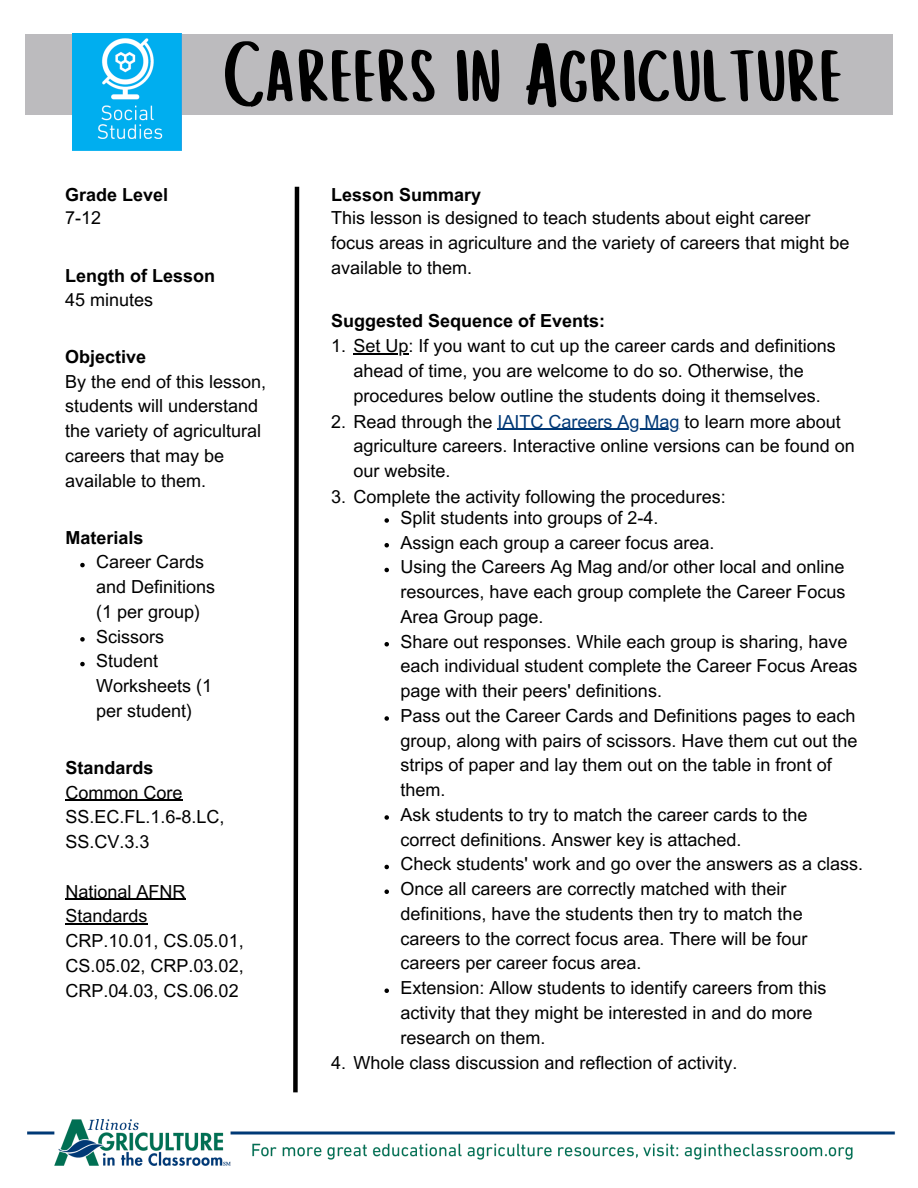
<style>
.page{position:relative;width:918px;height:1188px;background:#fff}
.page>*{position:absolute;margin:0;border:0;box-sizing:border-box;transform-origin:0 0}
.t1{font:90px "Cup Cakes";letter-spacing:-.2em;color:#000}
.t2{font:18px/24.8px "Arial MT Pro";color:#000}
.t3{font:700 18px "Arial MT Pro";color:#000}
.s1{color:#003876}
</style>
<div class="page">
<div style="left:25px;top:34px;width:868px;height:81px;background:#bcbbbe"></div>
<img style="left:73px;top:34px;width:109px;height:117px">
<img style="left:27px;top:1119px;width:868px;height:47px">
<svg style="left:293px;top:186px;width:7px;height:907px"></svg>
<hr style="left:66px;top:800px;width:117px;height:1px;background:#000">
<hr style="left:66px;top:899px;width:120px;height:1px;background:#000">
<hr style="left:66px;top:923px;width:82px;height:2px;background:#000">
<hr style="left:354px;top:354px;width:55px;height:1px;background:#000">
<hr style="left:498px;top:429px;width:182px;height:1px;background:#003876">
<svg style="left:384px;top:518px;width:5px;height:5px"></svg>
<svg style="left:384px;top:543px;width:5px;height:4px"></svg>
<svg style="left:384px;top:568px;width:5px;height:4px"></svg>
<svg style="left:384px;top:642px;width:5px;height:4px"></svg>
<svg style="left:384px;top:716px;width:5px;height:5px"></svg>
<svg style="left:384px;top:815px;width:5px;height:5px"></svg>
<svg style="left:384px;top:865px;width:5px;height:4px"></svg>
<svg style="left:384px;top:889px;width:5px;height:5px"></svg>
<svg style="left:384px;top:988px;width:5px;height:5px"></svg>
<svg style="left:80px;top:563px;width:5px;height:4px"></svg>
<svg style="left:80px;top:637px;width:5px;height:5px"></svg>
<svg style="left:80px;top:662px;width:5px;height:4px"></svg>
<h1 class="t1" style="left:225px;top:17px;width:640px">Careers in Agriculture</h1>
<p class="t3" style="left:65px;top:187px;width:105px">Grade Level</p>
<p class="t2" style="left:65px;top:208px;width:38px">7-12</p>
<p class="t3" style="left:65px;top:269px;width:152px">Length of Lesson</p>
<p class="t2" style="left:65px;top:290px;width:90px">45 minutes</p>
<p class="t3" style="left:65px;top:350px;width:83px">Objective</p>
<p class="t2" style="left:65px;top:371px;width:203px">By the end of this lesson, students will understand the variety of agricultural careers that may be available to them.</p>
<p class="t3" style="left:66px;top:531px;width:80px">Materials</p>
<p class="t2" style="left:96px;top:552px;width:121px">Career Cards and Definitions (1 per group)<br>Scissors<br>Student<br>Worksheets (1 per student)</p>
<p class="t3" style="left:66px;top:761px;width:90px">Standards</p>
<p class="t2" style="left:66px;top:782px;width:161px">Common Core<br>SS.EC.FL.1.6-8.LC,<br>SS.CV.3.3</p>
<p class="t2" style="left:66px;top:881px;width:180px">National AFNR<br>Standards<br>CRP.10.01, CS.05.01,<br>CS.05.02, CRP.03.02,<br>CRP.04.03, CS.06.02</p>
<p class="t3" style="left:331px;top:187px;width:152px">Lesson Summary</p>
<p class="t2" style="left:331px;top:208px;width:520px">This lesson is designed to teach students about eight career focus areas in agriculture and the variety of careers that might be available to them.</p>
<p class="t3" style="left:331px;top:314px;width:276px">Suggested Sequence of Events:</p>
<p class="t2" style="left:331px;top:336px;width:506px;text-align:center">1. Set Up: If you want to cut up the career cards and definitions ahead of time, you are welcome to do so. Otherwise, the procedures below outline the students doing it themselves.</p>
<p class="t2" style="left:354px;top:411px;width:503px;text-indent:-22px">2. Read through the <span class="s1">IAITC Careers Ag Mag</span> to learn more about agriculture careers. Interactive online versions can be found on our website.</p>
<p class="t2" style="left:331px;top:488px;width:396px;line-height:21.1px;text-align:center">3. Complete the activity following the procedures:<br>Split students into groups of 2-4.</p>
<p class="t2" style="left:400px;top:532px;width:464px">Assign each group a career focus area.<br>Using the Careers Ag Mag and/or other local and online resources, have each group complete the Career Focus Area Group page.<br>Share out responses. While each group is sharing, have each individual student complete the Career Focus Areas page with their peers' definitions.<br>Pass out the Career Cards and Definitions pages to each group, along with pairs of scissors. Have them cut out the strips of paper and lay them out on the table in front of them.<br>Ask students to try to match the career cards to the correct definitions. Answer key is attached.<br>Check students' work and go over the answers as a class.<br>Once all careers are correctly matched with their definitions, have the students then try to match the careers to the correct focus area. There will be four careers per career focus area.<br>Extension: Allow students to identify careers from this activity that they might be interested in and do more research on them.</p>
<p class="t2" style="left:331px;top:1053px;width:408px">4. Whole class discussion and reflection of activity.</p>
</div>
